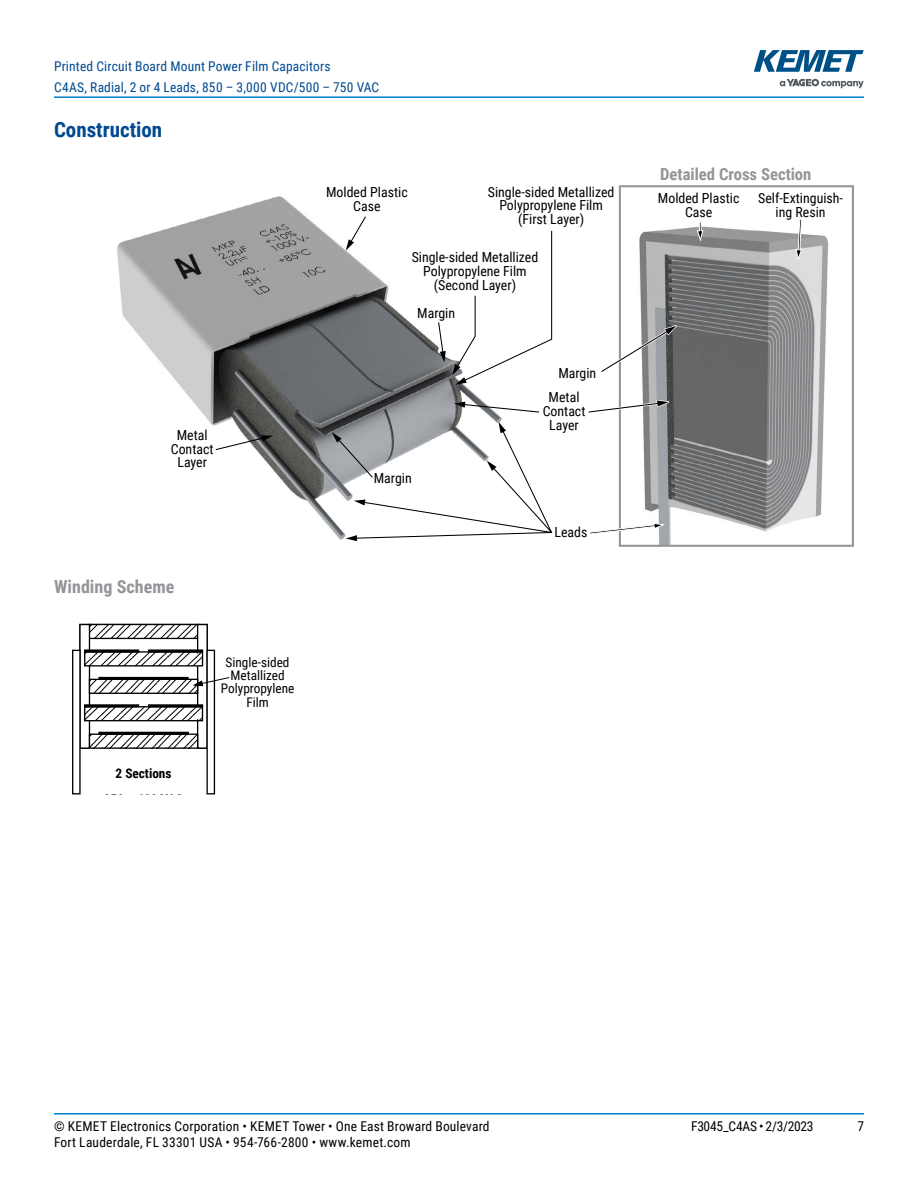
<style>
.page{position:relative;width:918px;height:1188px;background:#fff}
.page>*{position:absolute;margin:0;border:0;box-sizing:border-box;transform-origin:0 0}
.t1{font:700 21px "Roboto Condensed";color:#004990}
.t2{font:700 18px "Roboto Condensed";letter-spacing:.005em;color:#939598}
.t3{font:700 16.65px "Roboto Condensed";color:#939598}
.t4{font:13.95px/14px "Roboto Condensed";color:#000;text-align:center}
.t5{font:13.5px "Roboto Condensed";letter-spacing:.015em;color:#000}
.t6{font:13.5px/21px "Roboto Condensed";letter-spacing:.015em;color:#004990}
.t7{font:13.5px "Roboto Condensed";letter-spacing:-.015em;color:#000}
.t8{font:13.2px/13.2px "Roboto Condensed";color:#000;text-align:center}
.t9{font:700 13.2px/25.7px "Roboto Condensed";color:#000;text-align:center}
</style>
<div class="page">
<hr style="left:54px;top:1113px;width:810px;height:2px;background:#007dc3">
<hr style="left:54px;top:96px;width:810px;height:2px;background:#007dc3">
<svg style="left:780px;top:79px;width:84px;height:9px"></svg>
<svg style="left:754px;top:50px;width:110px;height:22px"></svg>
<img style="left:117px;top:196px;width:385px;height:346px">
<img style="left:639px;top:226px;width:190px;height:318px">
<div style="left:619px;top:185px;width:235px;height:362px;border:2px solid #939598"></div>
<svg style="left:346px;top:215px;width:21px;height:36px"></svg>
<svg style="left:697px;top:221px;width:7px;height:21px"></svg>
<svg style="left:795px;top:219px;width:7px;height:43px"></svg>
<svg style="left:215px;top:435px;width:58px;height:16px"></svg>
<svg style="left:589px;top:523px;width:77px;height:12px"></svg>
<svg style="left:452px;top:230px;width:101px;height:155px"></svg>
<svg style="left:437px;top:321px;width:9px;height:42px"></svg>
<svg style="left:601px;top:323px;width:80px;height:51px"></svg>
<svg style="left:588px;top:399px;width:86px;height:15px"></svg>
<svg style="left:454px;top:402px;width:86px;height:11px"></svg>
<svg style="left:332px;top:422px;width:221px;height:119px"></svg>
<svg style="left:90px;top:626px;width:107px;height:11px"></svg>
<div style="left:87px;top:624px;width:113px;height:15px;border:1px solid #000"></div>
<div style="left:198px;top:625px;width:9px;height:123px;background:#fff"></div>
<div style="left:197px;top:624px;width:11px;height:125px;border:1px solid #000"></div>
<div style="left:80px;top:625px;width:9px;height:123px;background:#fff"></div>
<div style="left:79px;top:624px;width:11px;height:125px;border:1px solid #000"></div>
<svg style="left:86px;top:653px;width:115px;height:12px"></svg>
<div style="left:84px;top:651px;width:119px;height:16px;border:1px solid #000"></div>
<svg style="left:91px;top:681px;width:105px;height:11px"></svg>
<div style="left:89px;top:679px;width:109px;height:15px;border:1px solid #000"></div>
<svg style="left:86px;top:708px;width:115px;height:11px"></svg>
<div style="left:84px;top:706px;width:119px;height:15px;border:1px solid #000"></div>
<svg style="left:91px;top:736px;width:105px;height:11px"></svg>
<div style="left:89px;top:734px;width:109px;height:15px;border:1px solid #000"></div>
<div style="left:84px;top:704px;width:55px;height:3px;border:1px solid #000"></div>
<div style="left:98px;top:677px;width:91px;height:3px;border:1px solid #000"></div>
<div style="left:98px;top:732px;width:91px;height:3px;border:1px solid #000"></div>
<div style="left:72px;top:650px;width:9px;height:144px;border:1px solid #000"></div>
<div style="left:206px;top:650px;width:9px;height:144px;border:1px solid #000"></div>
<svg style="left:190px;top:676px;width:40px;height:11px"></svg>
<div style="left:148px;top:704px;width:55px;height:3px;border:1px solid #000"></div>
<div style="left:84px;top:649px;width:55px;height:4px;border:1px solid #000"></div>
<div style="left:148px;top:649px;width:55px;height:4px;border:1px solid #000"></div>
<p class="t6" style="left:54px;top:55px;width:327px">Printed Circuit Board Mount Power Film Capacitors<br>C4AS, Radial, 2 or 4 Leads, 850 – 3,000 VDC/500 – 750 VAC</p>
<h1 class="t1" style="left:54px;top:115px;width:110px">Construction</h1>
<p class="t4" style="left:326px;top:185px;width:83px">Molded Plastic<br>Case</p>
<p class="t4" style="left:488px;top:184px;width:128px">Single-sided Metallized<br>Polypropylene Film (First Layer)</p>
<p class="t4" style="left:412px;top:250px;width:128px">Single-sided Metallized<br>Polypropylene Film (Second Layer)</p>
<p class="t4" style="left:171px;top:427px;width:44px">Metal<br>Contact<br>Layer</p>
<p class="t2" style="left:54px;top:574px;width:122px">Winding Scheme</p>
<p class="t9" style="left:104px;top:760px;width:81px">2 Sections<br>350 – 600 VAC</p>
<p class="t8" style="left:221px;top:655px;width:75px">Single-sided<br>Metallized<br>Polypropylene<br>Film</p>
<p class="t4" style="left:417px;top:305px;width:39px">Margin</p>
<p class="t4" style="left:374px;top:471px;width:39px">Margin</p>
<p class="t4" style="left:558px;top:365px;width:39px">Margin</p>
<p class="t4" style="left:543px;top:390px;width:44px">Metal<br>Contact<br>Layer</p>
<p class="t4" style="left:555px;top:525px;width:34px">Leads</p>
<p class="t3" style="left:660px;top:163px;width:153px">Detailed Cross Section</p>
<p class="t4" style="left:758px;top:191px;width:86px">Self-Extinguish&shy;ing Resin</p>
<p class="t4" style="left:658px;top:191px;width:83px">Molded Plastic<br>Case</p>
<p class="t5" style="left:54px;top:1116px;width:437px">© KEMET Electronics Corporation • KEMET Tower • One East Broward Boulevard</p>
<p class="t7" style="left:691px;top:1116px;width:124px">F3045_C4AS • 2/3/2023</p>
<p class="t5" style="left:857px;top:1116px;width:8px">7</p>
<p class="t5" style="left:54px;top:1133px;width:358px">Fort Lauderdale, FL 33301 USA • 954-766-2800 • www.kemet.com</p>
</div>
